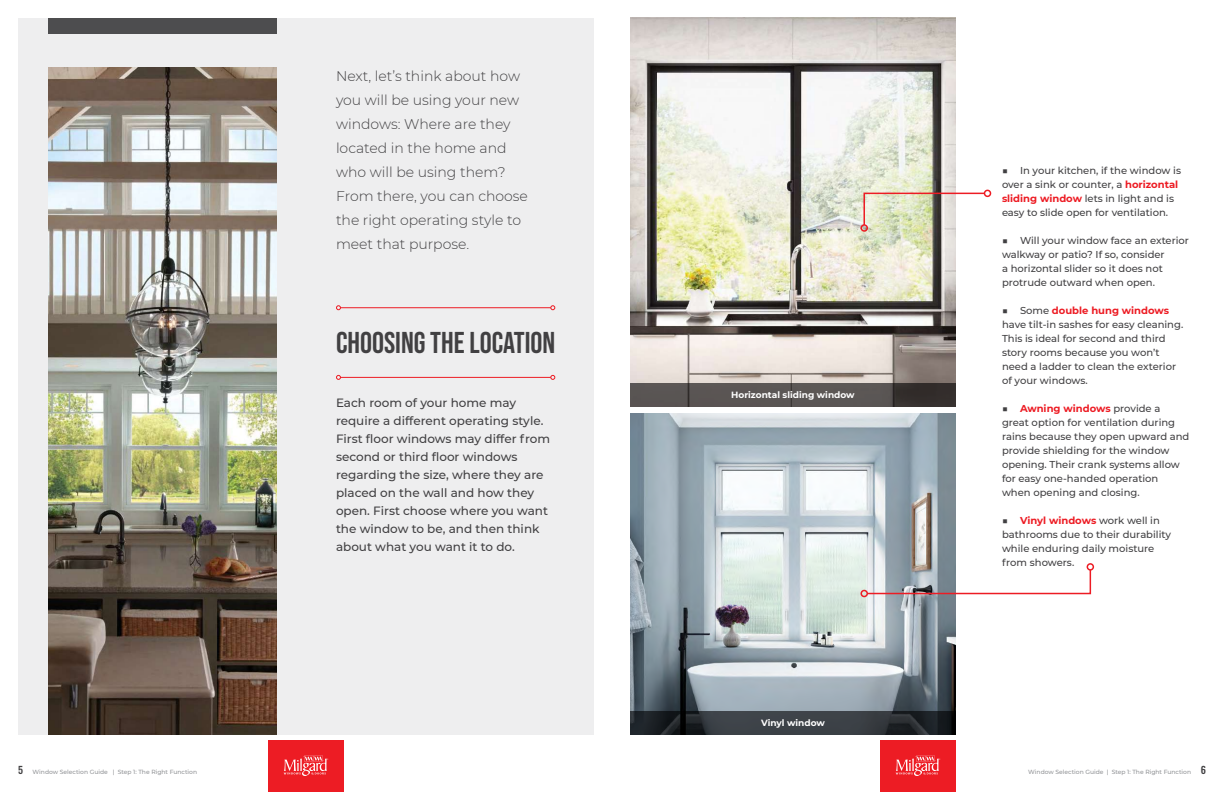
<style>
.page{position:relative;width:1224px;height:792px;background:#fff}
.page>*{position:absolute;margin:0;border:0;box-sizing:border-box;transform-origin:0 0}
.t1{font:30px "Bebas Neue";color:#414042}
.t2{font:300 14px/24px "Montserrat";color:#414042}
.t3{font:500 12px/18px "Montserrat";color:#414042}
.t4{font:500 10px/14px "Montserrat";color:#414042}
.t5{font:700 9px "Montserrat";color:#fff}
.t6{font:500 6px "Montserrat";color:#939598}
.s1{font-weight:700;color:#ed1c24}
.s2{font-family:"Oswald";font-weight:400;font-size:10px;color:#414042}
</style>
<div class="page">
<div style="left:18px;top:18px;width:576px;height:716px;background:#eeeeef"></div>
<div style="left:268px;top:741px;width:76px;height:51px;background:#ed1c24"></div>
<svg style="left:284px;top:756px;width:44px;height:20px"></svg>
<div style="left:880px;top:741px;width:76px;height:51px;background:#ed1c24"></div>
<svg style="left:896px;top:756px;width:44px;height:20px"></svg>
<div style="left:48px;top:18px;width:229px;height:15px;background:#4d4d4f"></div>
<img style="left:630px;top:18px;width:326px;height:365px">
<img style="left:630px;top:413px;width:326px;height:298px">
<svg style="left:630px;top:383px;width:326px;height:23px;background:#524d4c"></svg>
<svg style="left:863px;top:192px;width:123px;height:34px"></svg>
<div style="left:860px;top:224px;width:8px;height:8px;border:2px solid #ed1c24;border-radius:50%"></div>
<div style="left:984px;top:190px;width:7px;height:7px;border:2px solid #ed1c24;border-radius:50%"></div>
<svg style="left:866px;top:568px;width:226px;height:27px"></svg>
<div style="left:1087px;top:563px;width:7px;height:8px;border:2px solid #ed1c24;border-radius:50%"></div>
<div style="left:860px;top:590px;width:8px;height:7px;border:2px solid #ed1c24;border-radius:50%"></div>
<svg style="left:630px;top:711px;width:326px;height:23px;background:#2d3237"></svg>
<hr style="left:340px;top:307px;width:211px;height:1px;background:#ed1c24">
<svg style="left:336px;top:305px;width:5px;height:5px"></svg>
<svg style="left:550px;top:305px;width:5px;height:5px"></svg>
<hr style="left:340px;top:377px;width:211px;height:1px;background:#ed1c24">
<svg style="left:336px;top:375px;width:5px;height:5px"></svg>
<svg style="left:550px;top:375px;width:5px;height:5px"></svg>
<img style="left:48px;top:67px;width:229px;height:667px">
<h2 class="t2" style="left:336px;top:63px;width:193px">Next, let’s think about how you will be using your new windows: Where are they located in the home and who will be using them?<br>From there, you can choose the right operating style to meet that purpose.</h2>
<h1 class="t1" style="left:336px;top:325px;width:221px">CHOOSING THE LOCATION</h1>
<p class="t3" style="left:336px;top:393px;width:216px">Each room of your home may require a different operating style.<br>First floor windows may differ from second or third floor windows regarding the size, where they are placed on the wall and how they open. First choose where you want the window to be, and then think about what you want it to do.</p>
<p class="t5" style="left:731px;top:389px;width:125px">Horizontal sliding window</p>
<p class="t5" style="left:761px;top:717px;width:65px">Vinyl window</p>
<p class="t4" style="left:1002px;top:163px;width:181px">■ In your kitchen, if the window is over a sink or counter, a <span class="s1">horizontal sliding window</span> lets in light and is easy to slide open for ventilation.</p>
<p class="t4" style="left:1002px;top:233px;width:189px">■ Will your window face an exterior walkway or patio? If so, consider<br>a horizontal slider so it does not protrude outward when open.</p>
<p class="t4" style="left:1002px;top:303px;width:183px">■ Some <span class="s1">double hung windows </span>have tilt-in sashes for easy cleaning.<br>This is ideal for second and third story rooms because you won’t need a ladder to clean the exterior of your windows.</p>
<p class="t4" style="left:1002px;top:401px;width:189px">■ <span class="s1">Awning windows</span> provide a great option for ventilation during rains because they open upward and provide shielding for the window opening. Their crank systems allow for easy one-handed operation when opening and closing.</p>
<p class="t4" style="left:1002px;top:513px;width:171px">■ <span class="s1">Vinyl windows</span> work well in bathrooms due to their durability while enduring daily moisture from showers.</p>
<p class="t6" style="left:18px;top:767px;width:181px"><span class="s2">5</span> Window Selection Guide | Step 1: The Right Function</p>
<p class="t6" style="left:1028px;top:767px;width:179px">Window Selection Guide | Step 1: The Right Function <span class="s2">6</span></p>
</div>
